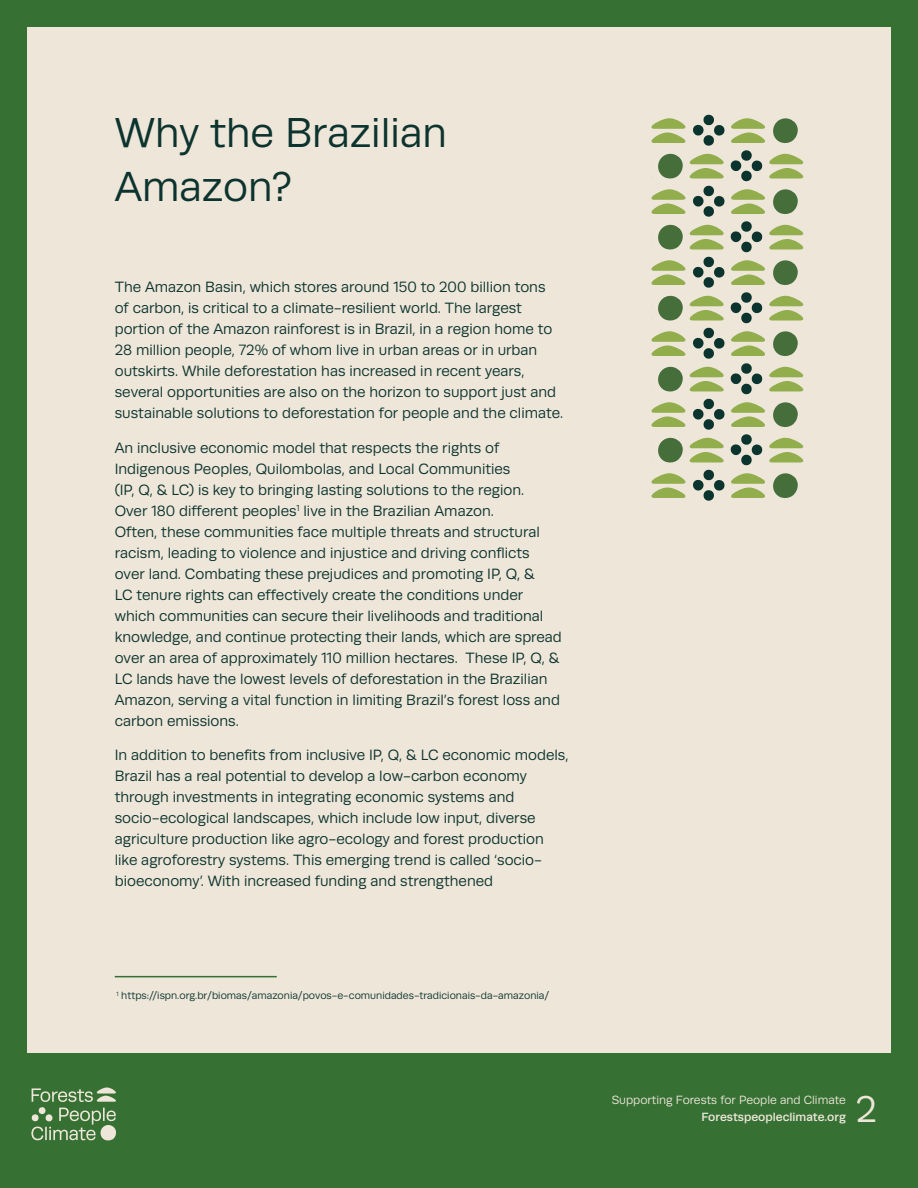
<style>
.page{position:relative;width:918px;height:1188px;background:#367033}
.page>*{position:absolute;margin:0;border:0;box-sizing:border-box;transform-origin:0 0}
.t1{font:42px/54px "Runda";color:#0d332e}
.t2{font:37.5px "Runda";color:#ede6d9}
.t3{font:15px/21px "Runda";color:#0d332e}
.t4{font:12px "Runda";color:#ede6d9}
.t5{font:500 12px "Runda";color:#ede6d9}
.t6{font:10.5px "Runda";color:#0d332e}
</style>
<div class="page">
<div style="left:27px;top:27px;width:864px;height:1026px;background:#ede6d9"></div>
<svg style="left:31px;top:1088px;width:85px;height:53px"></svg>
<svg style="left:651px;top:115px;width:152px;height:386px"></svg>
<hr style="left:115px;top:976px;width:162px;height:1px;background:#367033">
<h1 class="t1" style="left:115px;top:106px;width:334px">Why the Brazilian<br>Amazon?</h1>
<p class="t3" style="left:115px;top:277px;width:450px">The Amazon Basin, which stores around 150 to 200 billion tons of carbon, is critical to a climate-resilient world. The largest portion of the Amazon rainforest is in Brazil, in a region home to 28 million people, 72% of whom live in urban areas or in urban outskirts. While deforestation has increased in recent years, several opportunities are also on the horizon to support just and sustainable solutions to deforestation for people and the climate.</p>
<p class="t3" style="left:115px;top:437px;width:449px">An inclusive economic model that respects the rights of Indigenous Peoples, Quilombolas, and Local Communities<br>(IP, Q, &amp; LC) is key to bringing lasting solutions to the region.<br>Over 180 different peoples<sup>1</sup> live in the Brazilian Amazon.<br>Often, these communities face multiple threats and structural racism, leading to violence and injustice and driving conflicts over land. Combating these prejudices and promoting IP, Q, &amp;<br>LC tenure rights can effectively create the conditions under which communities can secure their livelihoods and traditional knowledge, and continue protecting their lands, which are spread over an area of approximately 110 million hectares. These IP, Q, &amp; LC lands have the lowest levels of deforestation in the Brazilian Amazon, serving a vital function in limiting Brazil’s forest loss and carbon emissions.</p>
<p class="t3" style="left:115px;top:745px;width:455px">In addition to benefits from inclusive IP, Q, &amp; LC economic models, Brazil has a real potential to develop a low-carbon economy through investments in integrating economic systems and socio-ecological landscapes, which include low input, diverse agriculture production like agro-ecology and forest production like agroforestry systems. This emerging trend is called ‘socio&shy;bioeconomy’. With increased funding and strengthened</p>
<p class="t6" style="left:116px;top:990px;width:434px"><sup>1</sup> https://ispn.org.br/biomas/amazonia/povos-e-comunidades-tradicionais-da-amazonia/</p>
<p class="t4" style="left:612px;top:1093px;width:236px">Supporting Forests for People and Climate</p>
<p class="t5" style="left:701px;top:1110px;width:146px">Forestspeopleclimate.org</p>
<h2 class="t2" style="left:856px;top:1089px;width:23px">2</h2>
</div>
